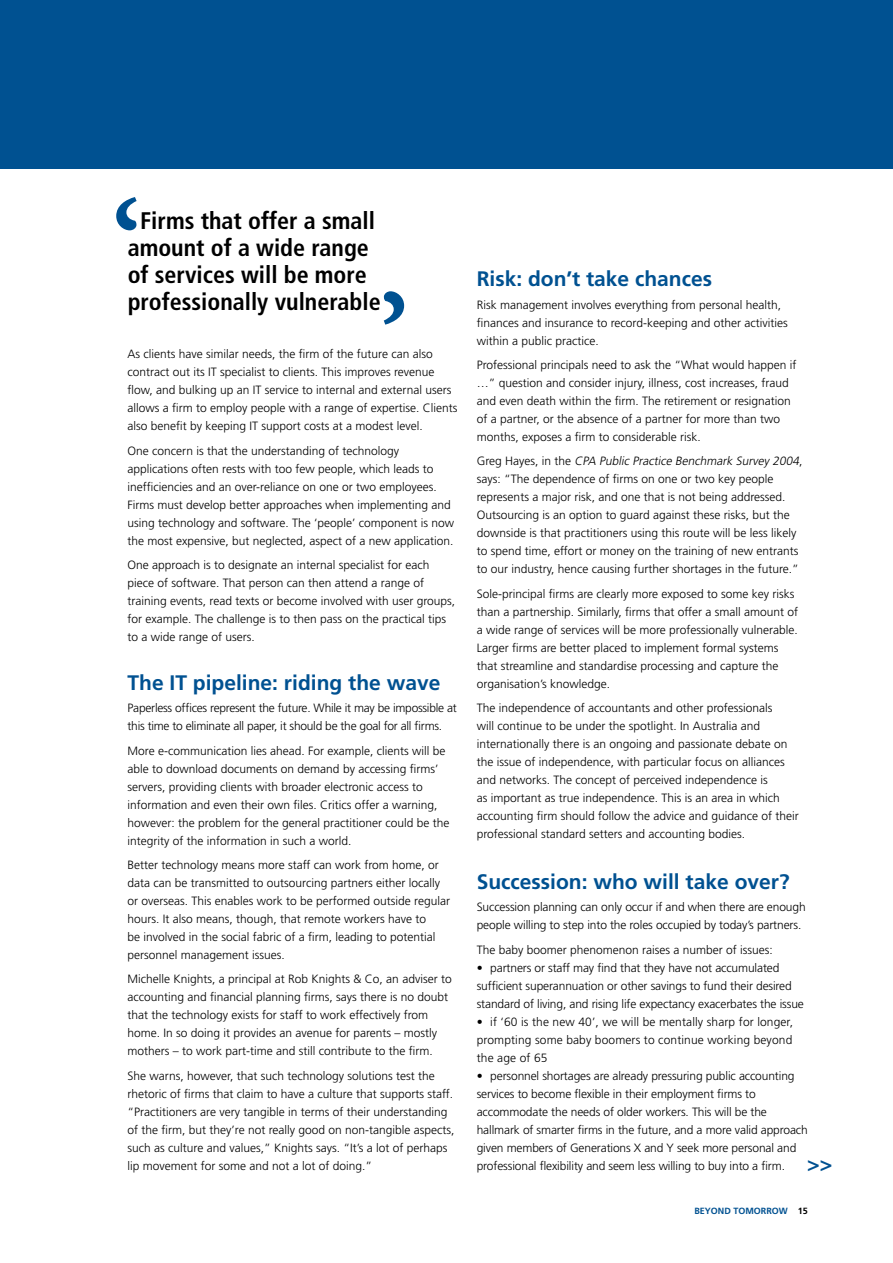
<style>
.page{position:relative;width:893px;height:1263px;background:#fff}
.page>*{position:absolute;margin:0;border:0;box-sizing:border-box;transform-origin:0 0}
.t1{font:700 condensed 24px/27px "Frutiger";color:#000;text-align:center}
.t2{font:700 21px "Frutiger";color:#005191}
.t3{font:300 12px/18px "Frutiger";color:#000}
.t4{font:300 12px/18px "Frutiger";letter-spacing:-.02em;color:#000}
.t5{font:700 9px "Frutiger";color:#005191}
.t6{font:700 9px "Frutiger";color:#000}
.s1{font-style:italic}
.s2{font-weight:700;font-size:21px;color:#005191}
</style>
<div class="page">
<div style="left:0;top:0;width:893px;height:168px;background:#005191"></div>
<svg style="left:384px;top:291px;width:20px;height:34px"></svg>
<svg style="left:116px;top:197px;width:21px;height:33px"></svg>
<h1 class="t1" style="left:128px;top:207px;width:254px">Firms that offer a small amount of a wide range of services will be more professionally vulnerable</h1>
<p class="t3" style="left:128px;top:345px;width:332px">As clients have similar needs, the firm of the future can also contract out its IT specialist to clients. This improves revenue flow, and bulking up an IT service to internal and external users allows a firm to employ people with a range of expertise. Clients also benefit by keeping IT support costs at a modest level.</p>
<p class="t3" style="left:128px;top:442px;width:328px">One concern is that the understanding of technology applications often rests with too few people, which leads to inefficiencies and an over-reliance on one or two employees.<br>Firms must develop better approaches when implementing and using technology and software. The ‘people’ component is now the most expensive, but neglected, aspect of a new application.</p>
<p class="t3" style="left:128px;top:556px;width:329px">One approach is to designate an internal specialist for each piece of software. That person can then attend a range of training events, read texts or become involved with user groups, for example. The challenge is to then pass on the practical tips to a wide range of users.</p>
<h2 class="t2" style="left:128px;top:670px;width:314px">The IT pipeline: riding the wave</h2>
<p class="t4" style="left:128px;top:699px;width:331px">Paperless offices represent the future. While it may be impossible at this time to eliminate all paper, it should be the goal for all firms.</p>
<p class="t3" style="left:128px;top:742px;width:323px">More e-communication lies ahead. For example, clients will be able to download documents on demand by accessing firms’ servers, providing clients with broader electronic access to information and even their own files. Critics offer a warning, however: the problem for the general practitioner could be the integrity of the information in such a world.</p>
<p class="t3" style="left:128px;top:856px;width:324px">Better technology means more staff can work from home, or data can be transmitted to outsourcing partners either locally or overseas. This enables work to be performed outside regular hours. It also means, though, that remote workers have to<br>be involved in the social fabric of a firm, leading to potential personnel management issues.</p>
<p class="t3" style="left:128px;top:970px;width:326px">Michelle Knights, a principal at Rob Knights &amp; Co, an adviser to accounting and financial planning firms, says there is no doubt that the technology exists for staff to work effectively from home. In so doing it provides an avenue for parents – mostly mothers – to work part-time and still contribute to the firm.</p>
<p class="t3" style="left:128px;top:1067px;width:328px">She warns, however, that such technology solutions test the rhetoric of firms that claim to have a culture that supports staff. “Practitioners are very tangible in terms of their understanding of the firm, but they’re not really good on non-tangible aspects, such as culture and values,” Knights says. “It’s a lot of perhaps lip movement for some and not a lot of doing.”</p>
<h2 class="t2" style="left:477px;top:267px;width:237px">Risk: don’t take chances</h2>
<p class="t3" style="left:477px;top:296px;width:312px">Risk management involves everything from personal health, finances and insurance to record-keeping and other activities within a public practice.</p>
<p class="t3" style="left:477px;top:356px;width:321px">Professional principals need to ask the “What would happen if …” question and consider injury, illness, cost increases, fraud and even death within the firm. The retirement or resignation of a partner, or the absence of a partner for more than two months, exposes a firm to considerable risk.</p>
<p class="t3" style="left:477px;top:452px;width:327px">G re g H a y e s , i n t h e <span class="s1">CPA Public Practice Benchmark Survey 2004</span>, says: “The dependence of firms on one or two key people represents a major risk, and one that is not being addressed.<br>Outsourcing is an option to guard against these risks, but the downside is that practitioners using this route will be less likely to spend time, effort or money on the training of new entrants to our industry, hence causing further shortages in the future.”</p>
<p class="t3" style="left:477px;top:585px;width:323px">Sole-principal firms are clearly more exposed to some key risks than a partnership. Similarly, firms that offer a small amount of a wide range of services will be more professionally vulnerable.<br>Larger firms are better placed to implement formal systems that streamline and standardise processing and capture the organisation’s knowledge.</p>
<p class="t3" style="left:477px;top:699px;width:324px">The independence of accountants and other professionals<br>will continue to be under the spotlight. In Australia and internationally there is an ongoing and passionate debate on the issue of independence, with particular focus on alliances and networks. The concept of perceived independence is<br>as important as true independence. This is an area in which accounting firm should follow the advice and guidance of their professional standard setters and accounting bodies.</p>
<h2 class="t2" style="left:477px;top:869px;width:314px">Succession: who will take over?</h2>
<p class="t3" style="left:477px;top:898px;width:330px">Succession planning can only occur if and when there are enough people willing to step into the roles occupied by today’s partners.</p>
<p class="t3" style="left:477px;top:941px;width:298px">The baby boomer phenomenon raises a number of issues:</p>
<p class="t3" style="left:477px;top:959px;width:329px">• partners or staff may find that they have not accumulated sufficient superannuation or other savings to fund their desired standard of living, and rising life expectancy exacerbates the issue</p>
<p class="t3" style="left:477px;top:1013px;width:318px;text-align:justify">• if ‘60 is the new 40’, we will be mentally sharp for longer, prompting some baby boomers to continue working beyond the age of 65</p>
<p class="t3" style="left:477px;top:1067px;width:357px">• personnel shortages are already pressuring public accounting services to become flexible in their employment firms to<br>accommodate the needs of older workers. This will be the<br>hallmark of smarter firms in the future, and a more valid approach given members of Generations X and Y seek more personal and professional flexibility and seem less willing to buy into a firm. <span class="s2">&gt;&gt;</span></p>
<p class="t5" style="left:694px;top:1206px;width:13px">BEYOND</p>
<p class="t5" style="left:733px;top:1206px;width:8px">TOMORROW</p>
<p class="t6" style="left:798px;top:1206px;width:10px">15</p>
</div>
